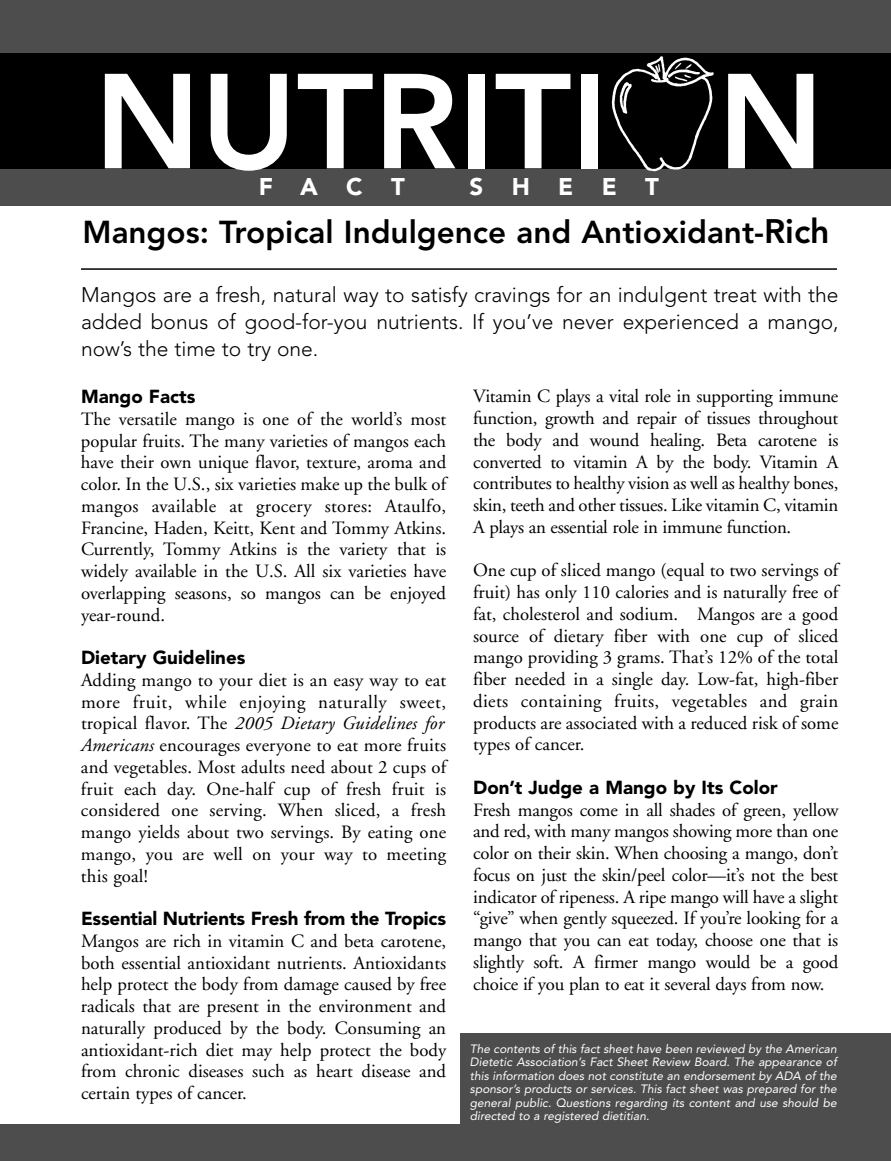
<style>
.page{position:relative;width:891px;height:1161px;background:#fff}
.page>*{position:absolute;margin:0;border:0;box-sizing:border-box;transform-origin:0 0}
.t1{font:800 133.5px "Avenir";color:#fff}
.t2{font:800 31.5px "Avenir";color:#000}
.t3{font:900 24px "Avenir";letter-spacing:1.185em;color:#fff}
.t4{font:300 21px/27px "Avenir";color:#000;text-align:justify}
.t5{font:18.75px/21.8px "Adobe Garamond";color:#000;text-align:justify}
.t6{font:900 18.75px "Avenir";color:#000}
.t7{font:italic 12px/13.5px "Avenir";color:#fff;text-align:justify}
.s1{font-size:33.75px}
.s2{font-style:italic}
</style>
<div class="page">
<div style="left:0;top:0;width:891px;height:200px;background:#000"></div>
<div style="left:0;top:0;width:891px;height:53px;background:#4d4d4d"></div>
<div style="left:0;top:169px;width:891px;height:36px;background:#4d4d4d"></div>
<img style="left:611px;top:56px;width:103px;height:115px">
<div style="left:0;top:1124px;width:891px;height:37px;background:#4d4d4d"></div>
<hr style="left:81px;top:268px;width:756px;height:2px;background:#000">
<div style="left:460px;top:1034px;width:431px;height:121px;background:#4d4d4d"></div>
<h1 class="t1" style="left:94px;top:67px;width:731px">NUTRITI N</h1>
<p class="t3" style="left:259px;top:177px;width:148px">FACT</p>
<p class="t3" style="left:470px;top:177px;width:191px">SHEET</p>
<h2 class="t2" style="left:82px;top:219px;width:749px">Mangos: Tropical Indulgence and Antioxidant-<span class="s1">Rich</span></h2>
<p class="t4" style="left:81px;top:283px;width:759px">Mangos are a fresh, natural way to satisfy cravings for an indulgent treat with the added bonus of good-for-you nutrients. If you’ve never experienced a mango, now’s the time to try one.</p>
<p class="t6" style="left:81px;top:389px;width:116px">Mango Facts</p>
<p class="t5" style="left:81px;top:410px;width:367px">The versatile mango is one of the world’s most popular fruits. The many varieties of mangos each have their own unique flavor, texture, aroma and color. In the U.S., six varieties make up the bulk of mangos available at grocery stores: Ataulfo, Francine, Haden, Keitt, Kent and Tommy Atkins.<br>Currently, Tommy Atkins is the variety that is widely available in the U.S. All six varieties have overlapping seasons, so mangos can be enjoyed year-round.</p>
<p class="t6" style="left:81px;top:650px;width:166px">Dietary Guidelines</p>
<p class="t5" style="left:81px;top:671px;width:367px">Adding mango to your diet is an easy way to eat more fruit, while enjoying naturally sweet, tropical flavor. The <span class="s2">2005 Dietary Guidelines for Americans</span> encourages everyone to eat more fruits and vegetables. Most adults need about 2 cups of fruit each day. One-half cup of fresh fruit is considered one serving. When sliced, a fresh mango yields about two servings. By eating one mango, you are well on your way to meeting this goal!</p>
<p class="t6" style="left:81px;top:911px;width:367px">Essential Nutrients Fresh from the Tropics</p>
<p class="t5" style="left:81px;top:932px;width:367px">Mangos are rich in vitamin C and beta carotene, both essential antioxidant nutrients. Antioxidants help protect the body from damage caused by free radicals that are present in the environment and naturally produced by the body. Consuming an antioxidant-rich diet may help protect the body from chronic diseases such as heart disease and certain types of cancer.</p>
<p class="t5" style="left:473px;top:387px;width:367px">Vitamin C plays a vital role in supporting immune function, growth and repair of tissues throughout the body and wound healing. Beta carotene is converted to vitamin A by the body. Vitamin A contributes to healthy vision as well as healthy bones, skin, teeth and other tissues. Like vitamin C, vitamin A plays an essential role in immune function.</p>
<p class="t5" style="left:473px;top:561px;width:367px">One cup of sliced mango (equal to two servings of fruit) has only 110 calories and is naturally free of fat, cholesterol and sodium. Mangos are a good source of dietary fiber with one cup of sliced mango providing 3 grams. That’s 12% of the total fiber needed in a single day. Low-fat, high-fiber diets containing fruits, vegetables and grain products are associated with a reduced risk of some types of cancer.</p>
<p class="t6" style="left:473px;top:780px;width:306px">Don’t Judge a Mango by Its Color</p>
<p class="t5" style="left:473px;top:801px;width:367px">Fresh mangos come in all shades of green, yellow and red, with many mangos showing more than one color on their skin. When choosing a mango, don’t focus on just the skin/peel color—it’s not the best indicator of ripeness. A ripe mango will have a slight “give” when gently squeezed. If you’re looking for a mango that you can eat today, choose one that is slightly soft. A firmer mango would be a good choice if you plan to eat it several days from now.</p>
<p class="t7" style="left:470px;top:1043px;width:368px">The contents of this fact sheet have been reviewed by the American Dietetic Association’s Fact Sheet Review Board. The appearance of this information does not constitute an endorsement by ADA of the sponsor’s products or services. This fact sheet was prepared for the general public. Questions regarding its content and use should be directed to a registered dietitian.</p>
</div>
